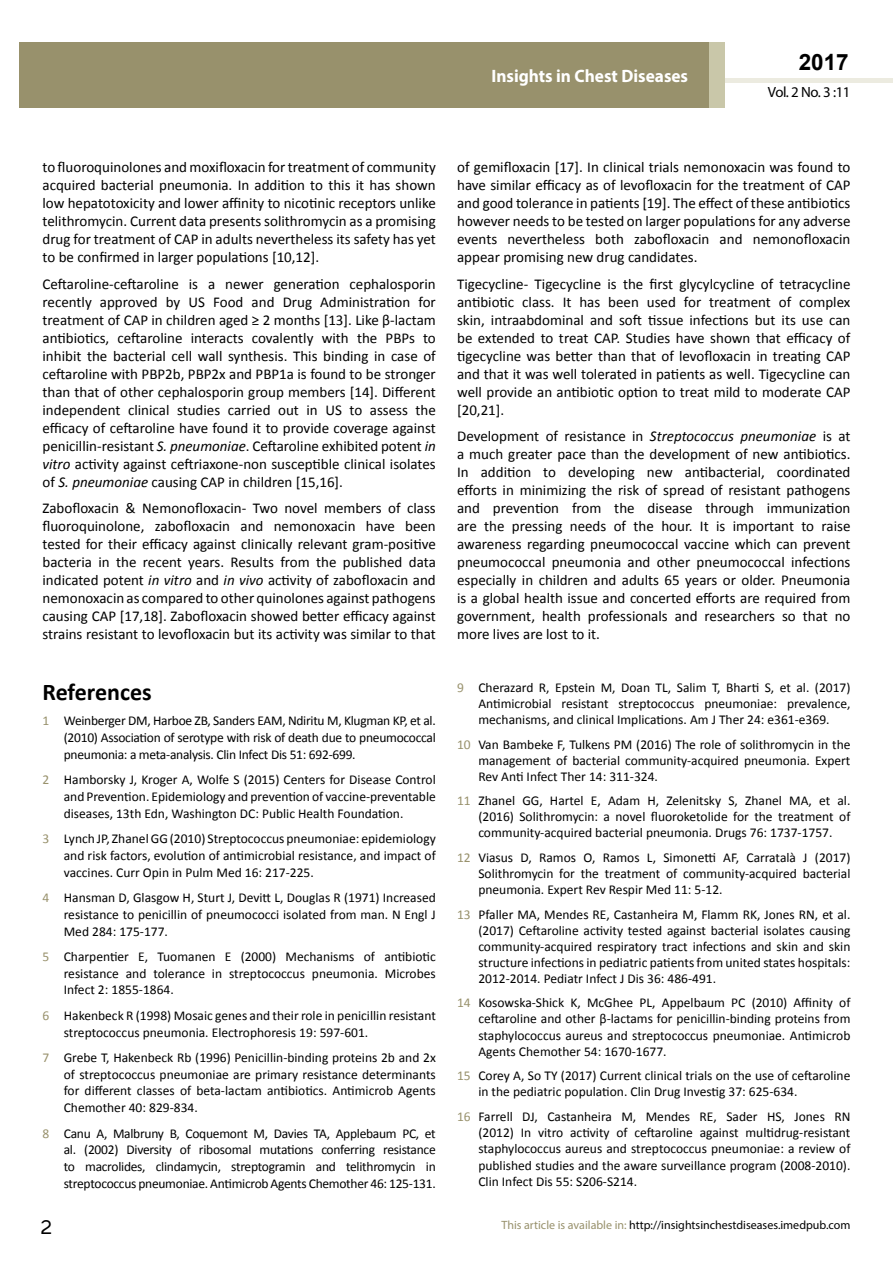
<style>
.page{position:relative;width:893px;height:1263px;background:#fff}
.page>*{position:absolute;margin:0;border:0;box-sizing:border-box;transform-origin:0 0}
.t1{font:25.5px "Tunga";color:#000}
.t2{font:700 24px "Calibri";color:#000}
.t3{font:700 22.5px "Arial";color:#000}
.t4{font:700 18px "Myriad Pro";color:#fff;scale:.96 1}
.t5{font:15px/18px "Calibri";color:#000;text-align:justify}
.t6{font:14.85px "Myriad Pro";letter-spacing:-.03em;color:#000}
.t7{font:13.5px/16.8px "Calibri";color:#000;text-align:justify}
.t8{font:12px "Myriad Pro";color:#000}
.s1{font-style:italic}
.s2{color:#98916c}
</style>
<div class="page">
<hr style="left:725px;top:78px;width:168px;height:4px;background:#ecebe0">
<div style="left:19px;top:42px;width:690px;height:66px;background:#98916c"></div>
<div style="left:709px;top:42px;width:16px;height:66px;background:#c9c7a9"></div>
<h3 class="t4" style="left:491px;top:64px;width:206px">Insights in Chest Diseases</h3>
<h3 class="t4" style="left:585px;top:75px;width:128px">ISSN 1698-9465</h3>
<h3 class="t3" style="left:799px;top:47px;width:52px">2017</h3>
<p class="t6" style="left:768px;top:83px;width:84px">Vol. 2 No. 3 :11</p>
<p class="t5" style="left:43px;top:158px;width:395px">to fluoroquinolones and moxifloxacin for treatment of community acquired bacterial pneumonia. In addition to this it has shown low hepatotoxicity and lower affinity to nicotinic receptors unlike telithromycin. Current data presents solithromycin as a promising drug for treatment of CAP in adults nevertheless its safety has yet to be confirmed in larger populations [10,12].</p>
<p class="t5" style="left:43px;top:275px;width:395px">Ceftaroline-ceftaroline is a newer generation cephalosporin recently approved by US Food and Drug Administration for treatment of CAP in children aged ≥ 2 months [13]. Like β-lactam antibiotics, ceftaroline interacts covalently with the PBPs to inhibit the bacterial cell wall synthesis. This binding in case of ceftaroline with PBP2b, PBP2x and PBP1a is found to be stronger than that of other cephalosporin group members [14]. Different independent clinical studies carried out in US to assess the efficacy of ceftaroline have found it to provide coverage against penicillin-resistant <span class="s1">S. pneumoniae</span>. Ceftaroline exhibited potent <span class="s1">in vitro</span> activity against ceftriaxone-non susceptible clinical isolates of <span class="s1">S. pneumoniae</span> causing CAP in children [15,16].</p>
<p class="t5" style="left:43px;top:499px;width:395px">Zabofloxacin &amp; Nemonofloxacin- Two novel members of class fluoroquinolone, zabofloxacin and nemonoxacin have been tested for their efficacy against clinically relevant gram-positive bacteria in the recent years. Results from the published data indicated potent <span class="s1">in vitro</span> and <span class="s1">in vivo</span> activity of zabofloxacin and nemonoxacin as compared to other quinolones against pathogens causing CAP [17,18]. Zabofloxacin showed better efficacy against strains resistant to levofloxacin but its activity was similar to that</p>
<h2 class="t2" style="left:43px;top:677px;width:111px">References</h2>
<p class="t7" style="left:64px;top:712px;width:373px;text-indent:-21px"><span class="s2">1</span> Weinberger DM, Harboe ZB, Sanders EAM, Ndiritu M, Klugman KP, et al. (2010) Association of serotype with risk of death due to pneumococcal pneumonia: a meta-analysis. Clin Infect Dis 51: 692-699.</p>
<p class="t7" style="left:64px;top:771px;width:374px;text-indent:-21px"><span class="s2">2</span> Hamborsky J, Kroger A, Wolfe S (2015) Centers for Disease Control and Prevention. Epidemiology and prevention of vaccine-preventable diseases, 13th Edn, Washington DC: Public Health Foundation.</p>
<p class="t7" style="left:64px;top:830px;width:374px;text-indent:-21px"><span class="s2">3</span> Lynch JP, Zhanel GG (2010) Streptococcus pneumoniae: epidemiology and risk factors, evolution of antimicrobial resistance, and impact of vaccines. Curr Opin in Pulm Med 16: 217-225.</p>
<p class="t7" style="left:64px;top:889px;width:374px;text-indent:-21px"><span class="s2">4</span> Hansman D, Glasgow H, Sturt J, Devitt L, Douglas R (1971) Increased resistance to penicillin of pneumococci isolated from man. N Engl J Med 284: 175-177.</p>
<p class="t7" style="left:64px;top:948px;width:374px;text-indent:-21px"><span class="s2">5</span> Charpentier E, Tuomanen E (2000) Mechanisms of antibiotic resistance and tolerance in streptococcus pneumonia. Microbes Infect 2: 1855-1864.</p>
<p class="t7" style="left:64px;top:1007px;width:374px;text-indent:-21px"><span class="s2">6</span> Hakenbeck R (1998) Mosaic genes and their role in penicillin resistant streptococcus pneumonia. Electrophoresis 19: 597-601.</p>
<p class="t7" style="left:64px;top:1049px;width:374px;text-indent:-21px"><span class="s2">7</span> Grebe T, Hakenbeck Rb (1996) Penicillin-binding proteins 2b and 2x of streptococcus pneumoniae are primary resistance determinants for different classes of beta-lactam antibiotics. Antimicrob Agents Chemother 40: 829-834.</p>
<p class="t7" style="left:64px;top:1125px;width:374px;text-indent:-21px"><span class="s2">8</span> Canu A, Malbruny B, Coquemont M, Davies TA, Applebaum PC, et al. (2002) Diversity of ribosomal mutations conferring resistance to macrolides, clindamycin, streptogramin and telithromycin in streptococcus pneumoniae. Antimicrob Agents Chemother 46: 125-131.</p>
<p class="t5" style="left:457px;top:158px;width:395px">of gemifloxacin [17]. In clinical trials nemonoxacin was found to have similar efficacy as of levofloxacin for the treatment of CAP and good tolerance in patients [19]. The effect of these antibiotics however needs to be tested on larger populations for any adverse events nevertheless both zabofloxacin and nemonofloxacin appear promising new drug candidates.</p>
<p class="t5" style="left:457px;top:275px;width:395px">Tigecycline- Tigecycline is the first glycylcycline of tetracycline antibiotic class. It has been used for treatment of complex skin, intraabdominal and soft tissue infections but its use can be extended to treat CAP. Studies have shown that efficacy of tigecycline was better than that of levofloxacin in treating CAP and that it was well tolerated in patients as well. Tigecycline can well provide an antibiotic option to treat mild to moderate CAP [20,21].</p>
<p class="t5" style="left:457px;top:427px;width:395px">Development of resistance in <span class="s1">Streptococcus pneumoniae</span> is at a much greater pace than the development of new antibiotics.<br>In addition to developing new antibacterial, coordinated efforts in minimizing the risk of spread of resistant pathogens and prevention from the disease through immunization are the pressing needs of the hour. It is important to raise awareness regarding pneumococcal vaccine which can prevent pneumococcal pneumonia and other pneumococcal infections especially in children and adults 65 years or older. Pneumonia is a global health issue and concerted efforts are required from government, health professionals and researchers so that no more lives are lost to it.</p>
<p class="t7" style="left:478px;top:679px;width:374px;line-height:16px;text-indent:-21px"><span class="s2">9</span> Cherazard R, Epstein M, Doan TL, Salim T, Bharti S, et al. (2017)<br>Antimicrobial resistant streptococcus pneumoniae: prevalence, mechanisms, and clinical Implications. Am J Ther 24: e361-e369.</p>
<p class="t7" style="left:478px;top:736px;width:374px;line-height:16px;text-indent:-21px"><span class="s2">10</span> Van Bambeke F, Tulkens PM (2016) The role of solithromycin in the management of bacterial community-acquired pneumonia. Expert Rev Anti Infect Ther 14: 311-324.</p>
<p class="t7" style="left:478px;top:793px;width:374px;line-height:16px;text-indent:-21px"><span class="s2">11</span> Zhanel GG, Hartel E, Adam H, Zelenitsky S, Zhanel MA, et al. (2016) Solithromycin: a novel fluoroketolide for the treatment of community-acquired bacterial pneumonia. Drugs 76: 1737-1757.</p>
<p class="t7" style="left:478px;top:849px;width:374px;line-height:16px;text-indent:-21px"><span class="s2">12</span> Viasus D, Ramos O, Ramos L, Simonetti AF, Carratalà J (2017)<br>Solithromycin for the treatment of community-acquired bacterial pneumonia. Expert Rev Respir Med 11: 5-12.</p>
<p class="t7" style="left:478px;top:906px;width:374px;line-height:16px;text-indent:-21px"><span class="s2">13</span> Pfaller MA, Mendes RE, Castanheira M, Flamm RK, Jones RN, et al. (2017) Ceftaroline activity tested against bacterial isolates causing community-acquired respiratory tract infections and skin and skin structure infections in pediatric patients from united states hospitals:<br>2012-2014. Pediatr Infect J Dis 36: 486-491.</p>
<p class="t7" style="left:478px;top:995px;width:374px;line-height:16px;text-indent:-21px"><span class="s2">14</span> Kosowska-Shick K, McGhee PL, Appelbaum PC (2010) Affinity of ceftaroline and other β-lactams for penicillin-binding proteins from staphylococcus aureus and streptococcus pneumoniae. Antimicrob Agents Chemother 54: 1670-1677.</p>
<p class="t7" style="left:478px;top:1068px;width:374px;line-height:16px;text-indent:-21px"><span class="s2">15</span> Corey A, So TY (2017) Current clinical trials on the use of ceftaroline in the pediatric population. Clin Drug Investig 37: 625-634.</p>
<p class="t7" style="left:478px;top:1108px;width:374px;line-height:16.4px;text-indent:-21px"><span class="s2">16</span> Farrell DJ, Castanheira M, Mendes RE, Sader HS, Jones RN (2012) In vitro activity of ceftaroline against multidrug-resistant staphylococcus aureus and streptococcus pneumoniae: a review of published studies and the aware surveillance program (2008-2010).<br>Clin Infect Dis 55: S206-S214.</p>
<h1 class="t1" style="left:41px;top:1210px;width:13px">2</h1>
<p class="t8" style="left:501px;top:1218px;width:350px"><span class="s2">This article is available in:</span> http://insightsinchestdiseases.imedpub.com</p>
</div>
